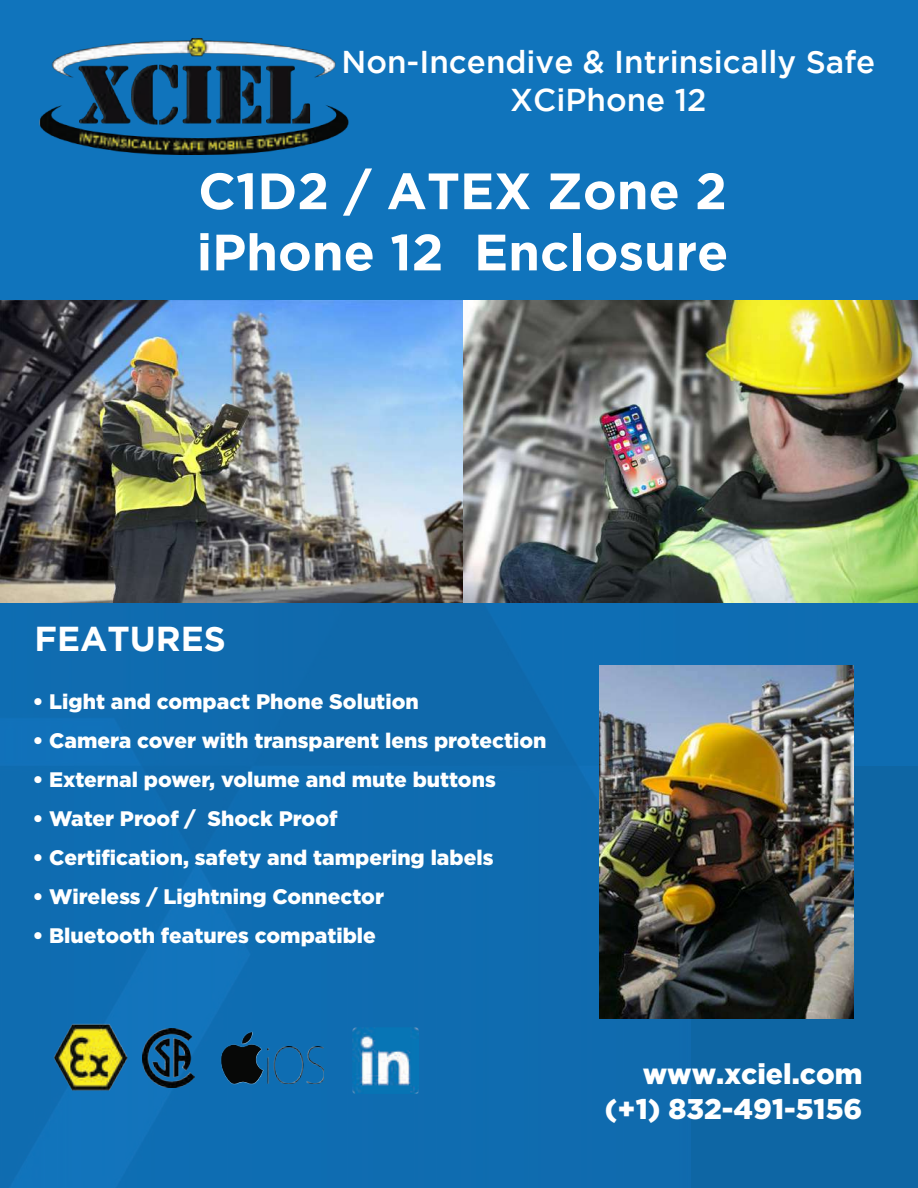
<style>
.page{position:relative;width:918px;height:1188px;background:#0f6cb0}
.page>*{position:absolute;margin:0;border:0;box-sizing:border-box;transform-origin:0 0}
.t1{font:700 51px/61.2px "Gotham";color:#fff}
.t2{font:700 34.5px "Gotham";color:#fff}
.t3{font:500 31.5px/37.8px "Gotham";color:#fff;text-align:center}
.t4{font:900 28.5px/34.2px "Gotham";color:#fff;text-align:right}
.t5{font:900 21px "Gotham";color:#fff}
</style>
<div class="page">
<div style="left:692px;top:766px;width:226px;height:422px;background:#0e66a4"></div>
<div style="left:0;top:160px;width:918px;height:143px;background:#1074bc"></div>
<div style="left:0;top:0;width:918px;height:160px;background:#1074bc"></div>
<img style="left:53px;top:1024px;width:75px;height:66px">
<img style="left:142px;top:1029px;width:53px;height:59px">
<img style="left:268px;top:1047px;width:56px;height:36px">
<img style="left:221px;top:1031px;width:47px;height:54px">
<img style="left:353px;top:1027px;width:66px;height:66px">
<img style="left:0;top:301px;width:918px;height:302px">
<img style="left:39px;top:39px;width:309px;height:115px">
<img style="left:600px;top:666px;width:253px;height:353px">
<h3 class="t3" style="left:342px;top:42px;width:535px">Non-Incendive &amp; Intrinsically Safe<br>XCiPhone 12</h3>
<h1 class="t1" style="left:197px;top:159px;width:533px">C1D2 / ATEX Zone 2 iPhone 12 Enclosure</h1>
<h2 class="t2" style="left:34px;top:619px;width:193px">FEATURES</h2>
<p class="t5" style="left:33px;top:689px;width:387px">• Light and compact Phone Solution</p>
<p class="t5" style="left:33px;top:728px;width:515px">• Camera cover with transparent lens protection</p>
<p class="t5" style="left:33px;top:767px;width:464px">• External power, volume and mute buttons</p>
<p class="t5" style="left:33px;top:806px;width:306px">• Water Proof / Shock Proof</p>
<p class="t5" style="left:33px;top:845px;width:462px">• Certification, safety and tampering labels</p>
<p class="t5" style="left:33px;top:884px;width:353px">• Wireless / Lightning Connector</p>
<p class="t5" style="left:33px;top:923px;width:344px">• Bluetooth features compatible</p>
<h3 class="t4" style="left:605px;top:1056px;width:259px">www.xciel.com (+1) 832-491-5156</h3>
</div>
